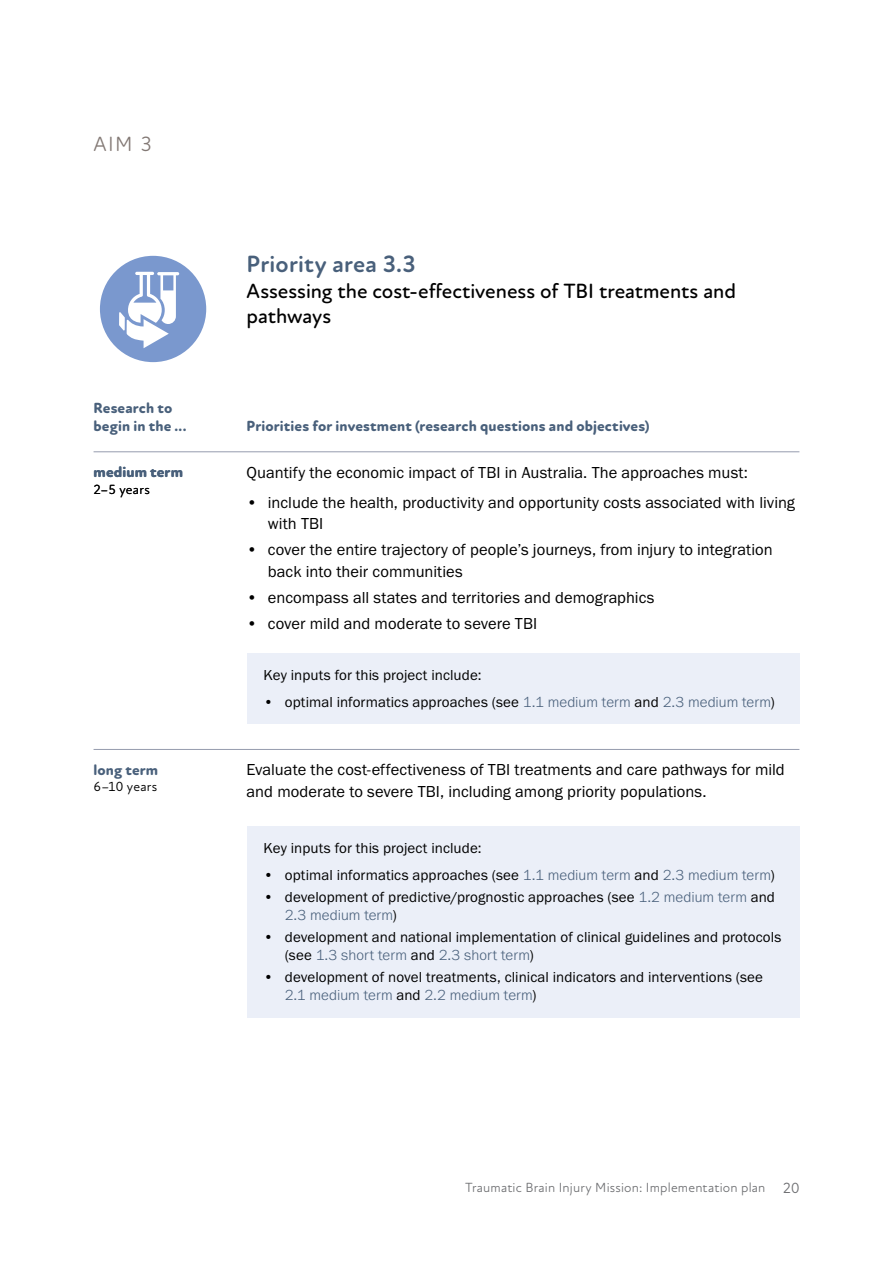
<style>
.page{position:relative;width:893px;height:1263px;background:#fff}
.page>*{position:absolute;margin:0;border:0;box-sizing:border-box;transform-origin:0 0}
.Heading_2{font:700 24px "Atten Round New";letter-spacing:.005em;color:#49607b}
.Heading_2-2{font:500 21px/25.5px "Atten Round New";letter-spacing:-.005em;color:#000}
.t1{font:21px "Atten Round New";color:#827874}
.Bullet{font:16.5px/21.6px "Franklin Gothic URW Boo";color:#000}
.NormalFirstPara{font:16.5px/21.6px "Franklin Gothic URW Boo";color:#000}
.BoxBullet{font:15px/18px "Franklin Gothic URW Boo";letter-spacing:.005em;color:#000}
.BoxText{font:15px "Franklin Gothic URW Boo";letter-spacing:.005em;color:#000}
.Timeframe_header{font:800 15px "Atten Round New";letter-spacing:.01em;color:#49607b}
.Timeframe{font:800 15px/18px "Atten Round New";letter-spacing:.01em;color:#49607b}
.t2{font:13.5px "Atten Round New";letter-spacing:.015em;color:#6d6e71}
.Timeframe-2{font:13.5px "Atten Round New";letter-spacing:.015em;color:#000}
.s1{font-family:"Franklin Gothic URW";font-weight:300;color:#49607b}
.s2{font-size:15px}
</style>
<div class="page">
<hr style="left:94px;top:451px;width:705px;height:1px;background:#969cae">
<hr style="left:94px;top:749px;width:705px;height:1px;background:#969cae">
<div style="left:247px;top:653px;width:552px;height:71px;background:#ebeff8"></div>
<div style="left:247px;top:826px;width:552px;height:191px;background:#ebeff8"></div>
<svg style="left:100px;top:256px;width:106px;height:106px"></svg>
<h2 class="t1" style="left:94px;top:132px;width:60px">Aim 3</h2>
<p class="Timeframe" style="left:94px;top:399px;width:94px">Research to begin in the ...</p>
<p class="Timeframe" style="left:94px;top:464px;width:91px">medium term</p>
<p class="Timeframe-2" style="left:94px;top:481px;width:58px">2–5 years</p>
<p class="Timeframe" style="left:94px;top:761px;width:66px">long term</p>
<p class="Timeframe-2" style="left:94px;top:779px;width:65px">6–10 years</p>
<h2 class="Heading_2" style="left:247px;top:250px;width:171px">Priority area 3.3</h2>
<h2 class="Heading_2-2" style="left:247px;top:278px;width:491px">Assessing the cost-effectiveness of TBI treatments and pathways</h2>
<p class="Timeframe_header" style="left:247px;top:417px;width:405px">Priorities for investment (research questions and objectives)</p>
<p class="NormalFirstPara" style="left:247px;top:461px;width:503px">Quantify the economic impact of TBI in Australia. The approaches must:</p>
<p class="Bullet" style="left:268px;top:491px;width:529px;text-indent:-21px">• include the health, productivity and opportunity costs associated with living with TBI</p>
<p class="Bullet" style="left:268px;top:539px;width:506px;text-indent:-21px">• cover the entire trajectory of people’s journeys, from injury to integration back into their communities</p>
<p class="Bullet" style="left:247px;top:586px;width:409px">• encompass all states and territories and demographics</p>
<p class="Bullet" style="left:247px;top:612px;width:292px">• cover mild and moderate to severe TBI</p>
<p class="BoxText" style="left:264px;top:666px;width:219px">Key inputs for this project include:</p>
<p class="BoxBullet" style="left:264px;top:693px;width:513px">• optimal informatics approaches (see <span class="s1">1.1 medium term</span> and <span class="s1">2.3 medium term</span>)</p>
<p class="NormalFirstPara" style="left:247px;top:759px;width:540px">Evaluate the cost-effectiveness of TBI treatments and care pathways for mild and moderate to severe TBI, including among priority populations.</p>
<p class="BoxText" style="left:264px;top:839px;width:219px">Key inputs for this project include:</p>
<p class="BoxBullet" style="left:264px;top:865px;width:513px">• optimal informatics approaches (see <span class="s1">1.1 medium term</span> and <span class="s1">2.3 medium term</span>)</p>
<p class="BoxBullet" style="left:285px;top:887px;width:492px;text-indent:-21px">• development of predictive/prognostic approaches (see <span class="s1">1.2 medium term</span> and<br><span class="s1">2.3 medium term</span>)</p>
<p class="BoxBullet" style="left:285px;top:928px;width:498px;text-indent:-21px">• development and national implementation of clinical guidelines and protocols (see <span class="s1">1.3 short term</span> and <span class="s1">2.3 short term</span>)</p>
<p class="BoxBullet" style="left:285px;top:968px;width:479px;text-indent:-21px">• development of novel treatments, clinical indicators and interventions (see<br><span class="s1">2.1 medium term</span> and <span class="s1">2.2 medium term</span>)</p>
<p class="t2" style="left:465px;top:1179px;width:336px">Traumatic Brain Injury Mission: Implementation plan <span class="s2">20</span></p>
</div>
